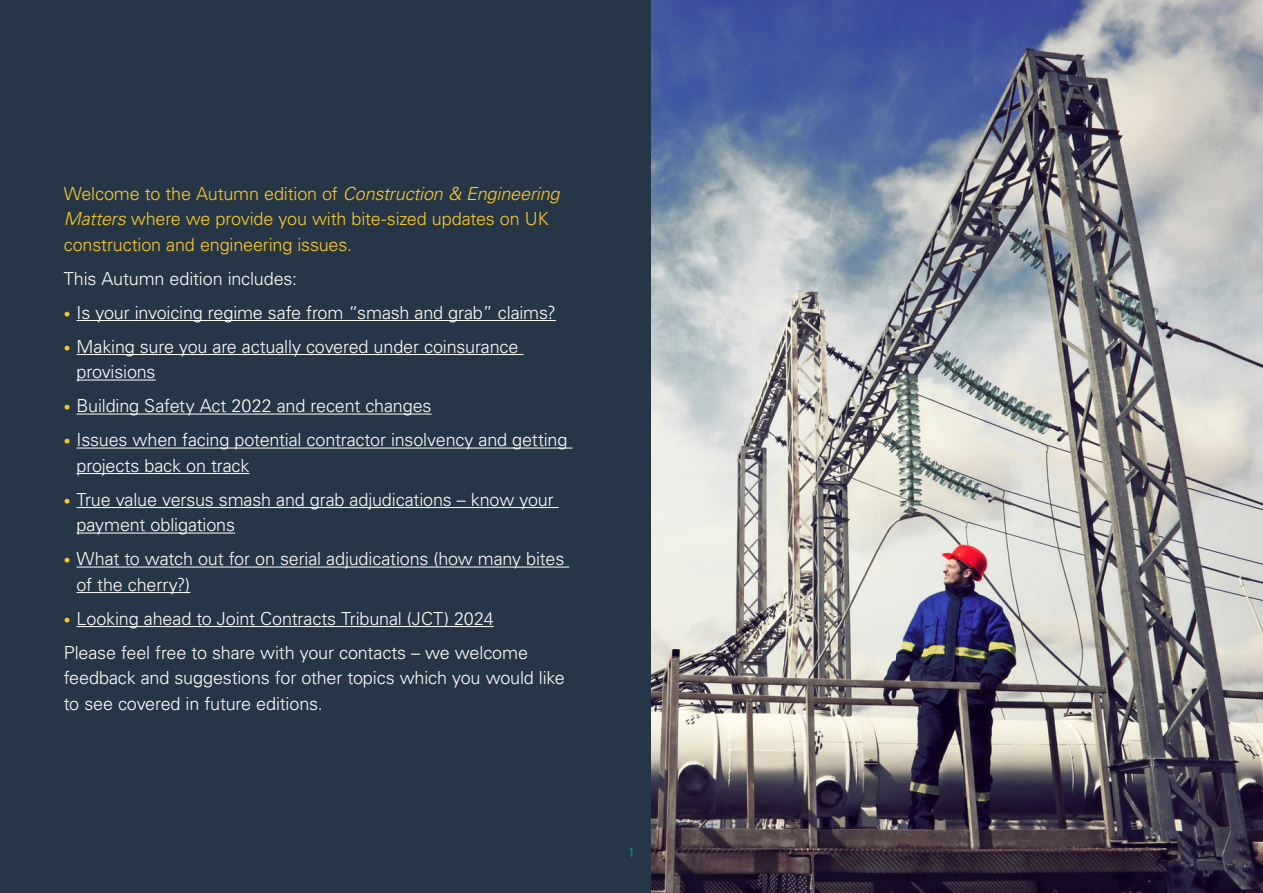
<style>
.page{position:relative;width:1263px;height:893px;background:#fff}
.page>*{position:absolute;margin:0;border:0;box-sizing:border-box;transform-origin:0 0}
.t1{font:300 18px/25.5px "Univers LTCYR 45";letter-spacing:-.01em;color:#fff}
.t2{font:300 18px/25.5px "Univers LTCYR 45";letter-spacing:-.01em;color:#ffc72c}
.t3{font:300 13.5px "Univers LTCYR 45";color:#00a69d}
.s1{font-style:italic}
.s2{font-size:13.5px;color:#ffc72c}
</style>
<div class="page">
<img style="left:651px;top:0;width:612px;height:893px">
<div style="left:0;top:0;width:651px;height:893px;background:#253746"></div>
<hr style="left:77px;top:320px;width:479px;height:1px;background:#fff">
<hr style="left:77px;top:354px;width:446px;height:1px;background:#fff">
<hr style="left:77px;top:380px;width:79px;height:1px;background:#fff">
<hr style="left:77px;top:414px;width:355px;height:1px;background:#fff">
<hr style="left:77px;top:448px;width:495px;height:1px;background:#fff">
<hr style="left:77px;top:473px;width:172px;height:1px;background:#fff">
<hr style="left:77px;top:507px;width:482px;height:1px;background:#fff">
<hr style="left:77px;top:533px;width:158px;height:1px;background:#fff">
<hr style="left:77px;top:567px;width:492px;height:1px;background:#fff">
<hr style="left:77px;top:592px;width:113px;height:1px;background:#fff">
<hr style="left:77px;top:626px;width:417px;height:1px;background:#fff">
<p class="t2" style="left:64px;top:180px;width:497px">Welcome to the Autumn edition of <span class="s1">Construction &amp; Engineering<br>Matters</span> where we provide you with bite-sized updates on UK construction and engineering issues.</p>
<p class="t1" style="left:64px;top:265px;width:235px">This Autumn edition includes:</p>
<p class="t1" style="left:64px;top:299px;width:494px"><span class="s2">•</span> Is your invoicing regime safe from “smash and grab” claims?</p>
<p class="t1" style="left:77px;top:333px;width:443px;text-indent:-13px"><span class="s2">•</span> Making sure you are actually covered under coinsurance provisions</p>
<p class="t1" style="left:64px;top:393px;width:369px"><span class="s2">•</span> Building Safety Act 2022 and recent changes</p>
<p class="t1" style="left:77px;top:427px;width:492px;text-indent:-13px"><span class="s2">•</span> Issues when facing potential contractor insolvency and getting projects back on track</p>
<p class="t1" style="left:77px;top:486px;width:479px;text-indent:-13px"><span class="s2">•</span> True value versus smash and grab adjudications – know your payment obligations</p>
<p class="t1" style="left:77px;top:546px;width:489px;text-indent:-13px"><span class="s2">•</span> What to watch out for on serial adjudications (how many bites of the cherry?)</p>
<p class="t1" style="left:64px;top:601px;width:466px;line-height:34px"><span class="s2">•</span> Looking ahead to Joint Contracts Tribunal (JCT) 2024<br>Please feel free to share with your contacts – we welcome</p>
<p class="t1" style="left:64px;top:665px;width:502px">feedback and suggestions for other topics which you would like to see covered in future editions.</p>
<p class="t3" style="left:628px;top:843px;width:9px">1</p>
</div>
